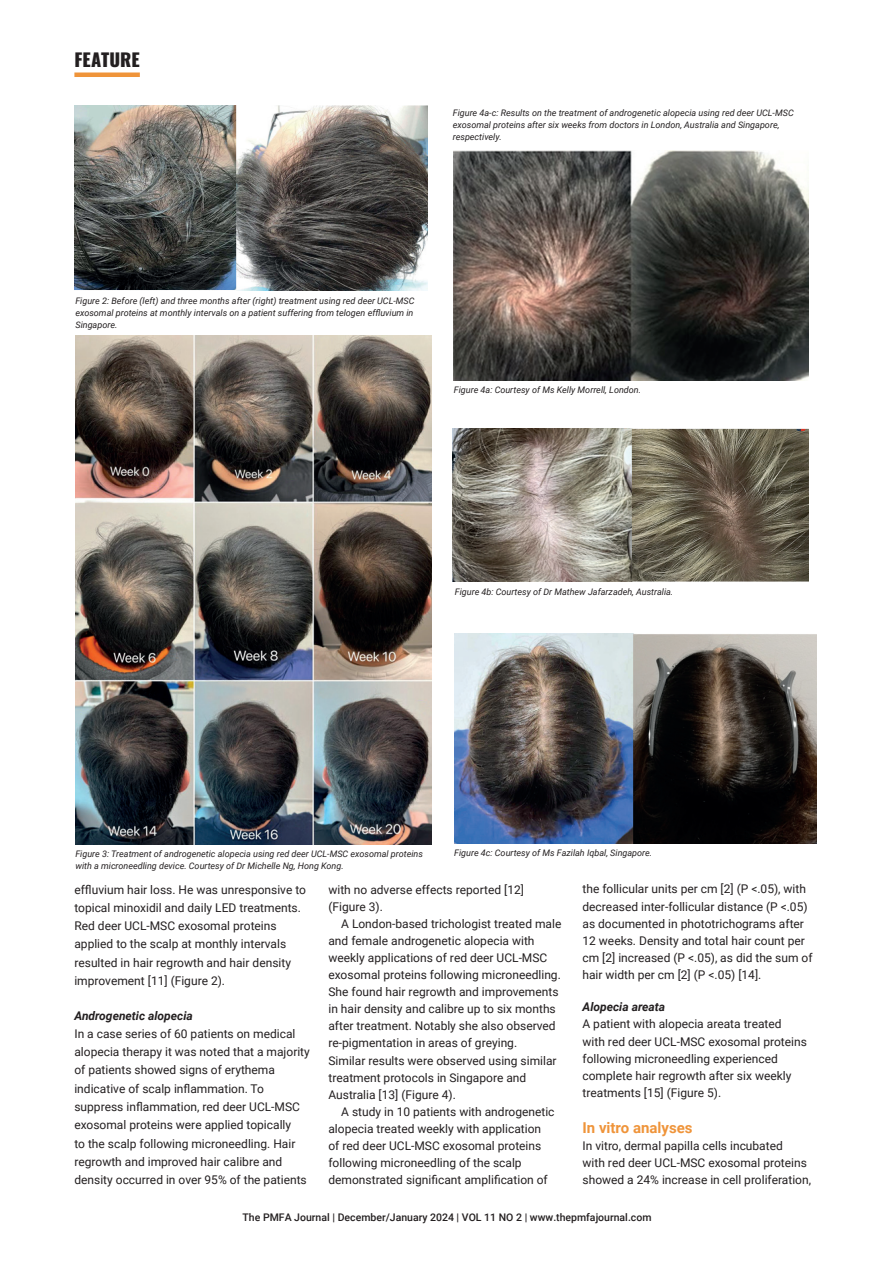
<style>
.page{position:relative;width:893px;height:1263px;background:#fff}
.page>*{position:absolute;margin:0;border:0;box-sizing:border-box;transform-origin:0 0}
.t1{font:800 18px "Oswald";letter-spacing:.005em;color:#231f20}
.t2{font:700 15px "Roboto";color:#ef943a}
.t3{font:12px/17.1px "Roboto";color:#231f20}
.t4{font:italic 700 12px "Roboto";color:#231f20}
.t5{font:500 10.5px "Roboto";color:#231f20}
.t6{font:italic 9px/12px "Roboto";color:#231f20}
</style>
<div class="page">
<img style="left:75px;top:105px;width:352px;height:186px">
<img style="left:75px;top:336px;width:356px;height:508px">
<img style="left:453px;top:151px;width:356px;height:230px">
<img style="left:453px;top:428px;width:356px;height:154px">
<img style="left:454px;top:633px;width:362px;height:210px">
<div style="left:74px;top:72px;width:66px;height:5px;background:#ef943a"></div>
<h1 class="t1" style="left:74px;top:50px;width:67px">FEATURE</h1>
<p class="t6" style="left:453px;top:106px;width:342px">Figure 4a-c: Results on the treatment of androgenetic alopecia using red deer UCL-MSC exosomal proteins after six weeks from doctors in London, Australia and Singapore, respectively.</p>
<p class="t6" style="left:75px;top:294px;width:341px;text-align:justify">Figure 2: Before (left) and three months after (right) treatment using red deer UCL-MSC exosomal proteins at monthly intervals on a patient suffering from telogen effluvium in Singapore.</p>
<p class="t6" style="left:454px;top:384px;width:189px">Figure 4a: Courtesy of Ms Kelly Morrell, London.</p>
<p class="t6" style="left:455px;top:586px;width:220px">Figure 4b: Courtesy of Dr Mathew Jafarzadeh, Australia.</p>
<p class="t6" style="left:75px;top:847px;width:349px">Figure 3: Treatment of androgenetic alopecia using red deer UCL-MSC exosomal proteins with a microneedling device. Courtesy of Dr Michelle Ng, Hong Kong.</p>
<p class="t6" style="left:454px;top:847px;width:199px">Figure 4c: Courtesy of Ms Fazilah Iqbal, Singapore.</p>
<p class="t3" style="left:74px;top:880px;width:233px;line-height:18.3px">effluvium hair loss. He was unresponsive to topical minoxidil and daily LED treatments.<br>Red deer UCL-MSC exosomal proteins applied to the scalp at monthly intervals resulted in hair regrowth and hair density improvement [11] (Figure 2).</p>
<p class="t4" style="left:74px;top:1007px;width:120px">Androgenetic alopecia</p>
<p class="t3" style="left:74px;top:1024px;width:237px;line-height:18.3px">In a case series of 60 patients on medical alopecia therapy it was noted that a majority of patients showed signs of erythema indicative of scalp inflammation. To suppress inflammation, red deer UCL-MSC exosomal proteins were applied topically<br>to the scalp following microneedling. Hair regrowth and improved hair calibre and density occurred in over 95% of the patients</p>
<p class="t3" style="left:328px;top:880px;width:197px">with no adverse effects reported [12] (Figure 3).</p>
<p class="t3" style="left:328px;top:914px;width:234px;text-indent:13px">A London-based trichologist treated male and female androgenetic alopecia with weekly applications of red deer UCL-MSC exosomal proteins following microneedling.<br>She found hair regrowth and improvements in hair density and calibre up to six months after treatment. Notably she also observed re-pigmentation in areas of greying.<br>Similar results were observed using similar treatment protocols in Singapore and Australia [13] (Figure 4).</p>
<p class="t3" style="left:328px;top:1102px;width:228px;text-indent:13px">A study in 10 patients with androgenetic alopecia treated weekly with application of red deer UCL-MSC exosomal proteins following microneedling of the scalp demonstrated significant amplification of</p>
<p class="t3" style="left:582px;top:880px;width:232px">the follicular units per cm [2] (P &lt;.05), with decreased inter-follicular distance (P &lt;.05) as documented in phototrichograms after 12 weeks. Density and total hair count per cm [2] increased (P &lt;.05), as did the sum of hair width per cm [2] (P &lt;.05) [14].</p>
<p class="t4" style="left:582px;top:999px;width:84px">Alopecia areata</p>
<p class="t3" style="left:582px;top:1015px;width:226px">A patient with alopecia areata treated with red deer UCL-MSC exosomal proteins following microneedling experienced complete hair regrowth after six weekly treatments [15] (Figure 5).</p>
<p class="t2" style="left:582px;top:1117px;width:112px">In vitro analyses</p>
<p class="t3" style="left:582px;top:1137px;width:230px">In vitro, dermal papilla cells incubated<br>with red deer UCL-MSC exosomal proteins showed a 24% increase in cell proliferation,</p>
<p class="t5" style="left:243px;top:1210px;width:410px">The PMFA Journal | December/January 2024 | VOL 11 NO 2 | www.thepmfajournal.com</p>
</div>
